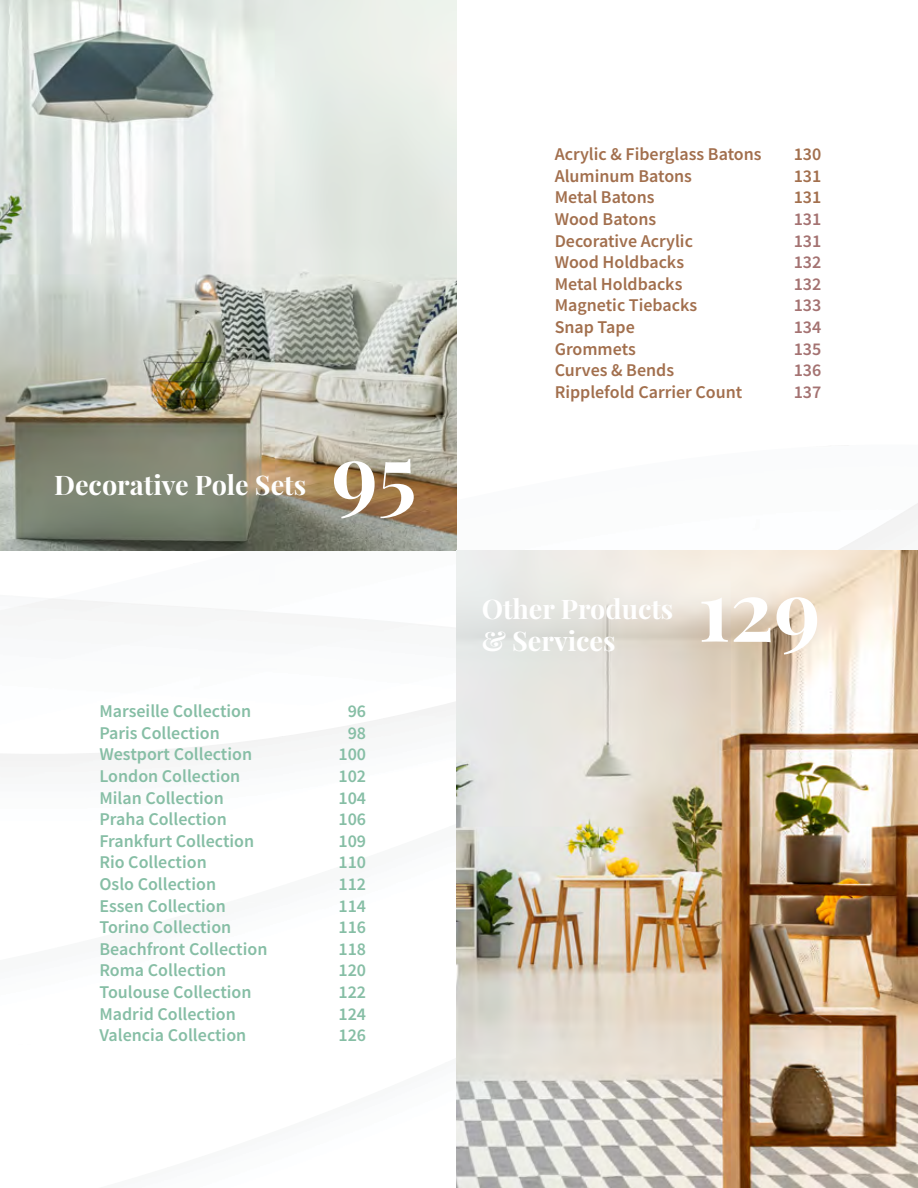
<style>
.page{position:relative;width:918px;height:1188px;background:#fff}
.page>*{position:absolute;margin:0;border:0;box-sizing:border-box;transform-origin:0 0}
.t1{font:700 84px "Playfair Display";color:#fff}
.t2{font:700 27px/32.4px "Playfair Display";color:#fff}
.t3{font:600 18px/21.6px "Source Sans Pro";color:#86bea5}
.t4{font:600 18px/21.6px "Source Sans Pro";color:#a26f4d}
.t5{font:600 18px/21.6px "Source Sans Pro";color:#a47271;text-align:justify}
</style>
<div class="page">
<img style="left:888px;top:503px;width:30px;height:48px">
<img style="left:456px;top:1010px;width:1px;height:34px">
<img style="left:456px;top:947px;width:1px;height:57px">
<img style="left:456px;top:1142px;width:1px;height:46px">
<img style="left:456px;top:1044px;width:1px;height:94px">
<img style="left:365px;top:619px;width:92px;height:80px">
<img style="left:384px;top:699px;width:73px;height:111px">
<img style="left:456px;top:810px;width:1px;height:123px">
<img style="left:0;top:0;width:457px;height:551px">
<img style="left:457px;top:551px;width:461px;height:637px">
<h2 class="t2" style="left:54px;top:469px;width:254px">Decorative Pole Sets</h2>
<h1 class="t1" style="left:332px;top:421px;width:87px">95</h1>
<p class="t3" style="left:99px;top:700px;width:170px">Marseille Collection<br>Paris Collection<br>Westport Collection<br>London Collection<br>Milan Collection<br>Praha Collection<br>Frankfurt Collection<br>Rio Collection<br>Oslo Collection<br>Essen Collection<br>Torino Collection<br>Beachfront Collection<br>Roma Collection<br>Toulouse Collection<br>Madrid Collection<br>Valencia Collection</p>
<p class="t3" style="left:338px;top:700px;width:29px;text-align:center">96<br>98<br>100<br>102<br>104<br>106<br>109<br>110<br>112<br>114<br>116<br>118<br>120<br>122<br>124<br>126</p>
<p class="t4" style="left:555px;top:143px;width:208px">Acrylic &amp; Fiberglass Batons<br>Aluminum Batons<br>Metal Batons<br>Wood Batons<br>Decorative Acrylic<br>Wood Holdbacks<br>Metal Holdbacks<br>Magnetic Tiebacks<br>Snap Tape<br>Grommets<br>Curves &amp; Bends<br>Ripplefold Carrier Count</p>
<p class="t4" style="left:794px;top:143px;width:29px;text-align:justify">130<br>131<br>131</p>
<p class="t5" style="left:794px;top:208px;width:29px">131<br>131<br>132<br>132<br>133<br>134<br>135<br>136<br>137</p>
<h2 class="t2" style="left:482px;top:592px;width:193px">Other Products &amp; Services</h2>
<h1 class="t1" style="left:698px;top:557px;width:124px">129</h1>
</div>
